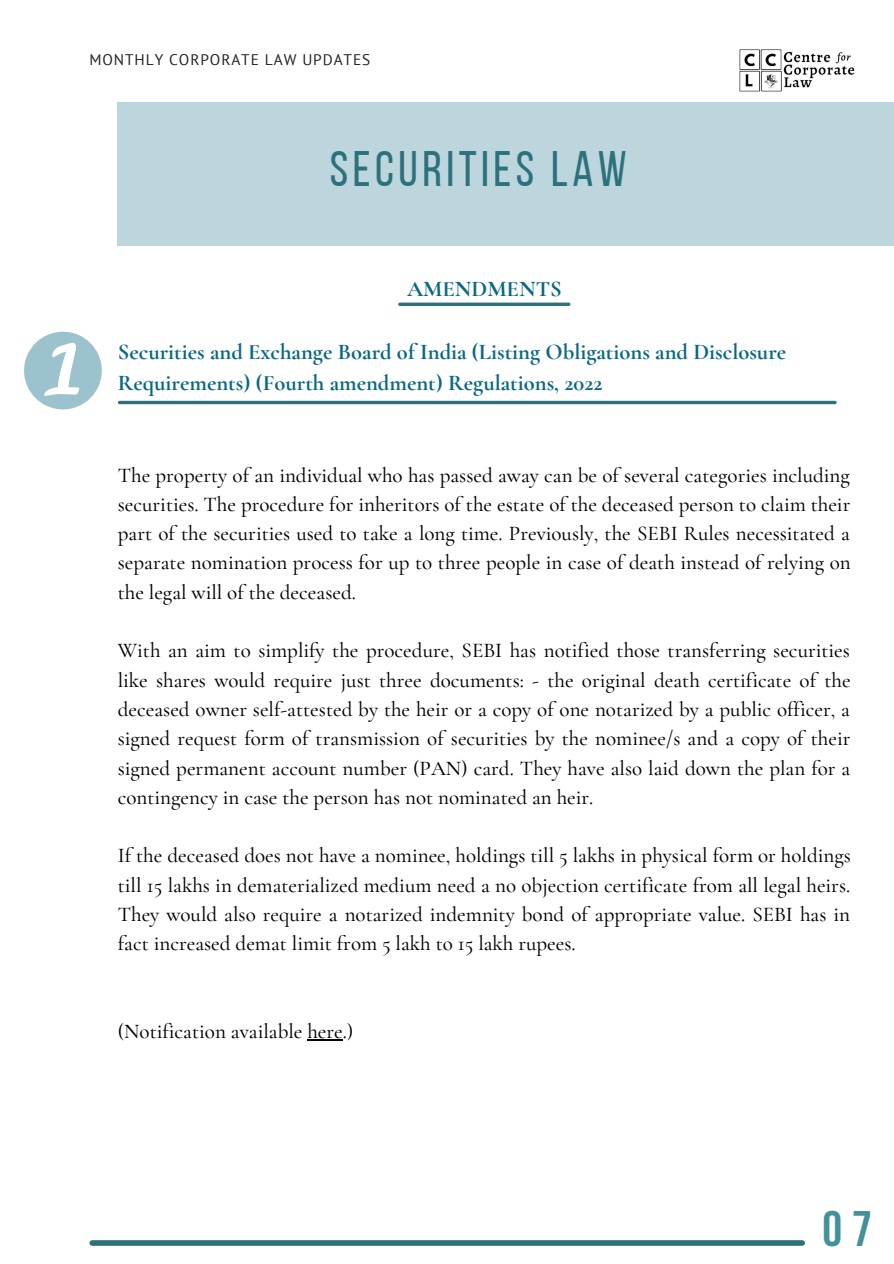
<style>
.page{position:relative;width:894px;height:1264px;background:#fff}
.page>*{position:absolute;margin:0;border:0;box-sizing:border-box;transform-origin:0 0}
.t1{font:49.65px "Bebas Neue";letter-spacing:.09em;color:#2c717b}
.t2{font:700 49.65px "Bebas Neue";color:#44909b}
.t3{font:700 22.5px/31.5px "Cormorant Garamond";color:#096882}
.t4{font:500 21px/29.2px "Cormorant Garamond";color:#000;text-align:justify}
.t5{font:15.3px "PT Sans";letter-spacing:.06em;color:#222}
</style>
<div class="page">
<div style="left:118px;top:102px;width:775px;height:143px;background:#bdd6dd"></div>
<hr style="left:307px;top:1039px;width:36px;height:1px;background:#000">
<div style="left:92px;top:1240px;width:710px;height:5px;background:#2c717b"></div>
<svg style="left:24px;top:332px;width:78px;height:77px"></svg>
<img style="left:739px;top:49px;width:116px;height:43px">
<hr style="left:119px;top:401px;width:715px;height:3px;background:#2c717b">
<svg style="left:399px;top:302px;width:169px;height:4px"></svg>
<p class="t5" style="left:89px;top:50px;width:282px">MONTHLY CORPORATE LAW UPDATES</p>
<p class="t1" style="left:330px;top:149px;width:298px">SECURITIES LAW</p>
<p class="t3" style="left:407px;top:273px;width:156px">AMENDMENTS</p>
<p class="t3" style="left:118px;top:336px;width:669px">Securities and Exchange Board of India (Listing Obligations and Disclosure<br>Requirements) (Fourth amendment) Regulations, 2022</p>
<p class="t4" style="left:118px;top:460px;width:734px">The property of an individual who has passed away can be of several categories including securities. The procedure for inheritors of the estate of the deceased person to claim their part of the securities used to take a long time. Previously, the SEBI Rules necessitated a separate nomination process for up to three people in case of death instead of relying on the legal will of the deceased.</p>
<p class="t4" style="left:118px;top:636px;width:734px">With an aim to simplify the procedure, SEBI has notified those transferring securities like shares would require just three documents: - the original death certificate of the deceased owner self-attested by the heir or a copy of one notarized by a public officer, a signed request form of transmission of securities by the nominee/s and a copy of their signed permanent account number (PAN) card. They have also laid down the plan for a contingency in case the person has not nominated an heir.</p>
<p class="t4" style="left:118px;top:841px;width:734px">If the deceased does not have a nominee, holdings till 5 lakhs in physical form or holdings till 15 lakhs in dematerialized medium need a no objection certificate from all legal heirs.<br>They would also require a notarized indemnity bond of appropriate value. SEBI has in fact increased demat limit from 5 lakh to 15 lakh rupees.</p>
<p class="t4" style="left:118px;top:1016px;width:237px">(Notification available here.)</p>
<p class="t2" style="left:822px;top:1208px;width:51px">07</p>
</div>
